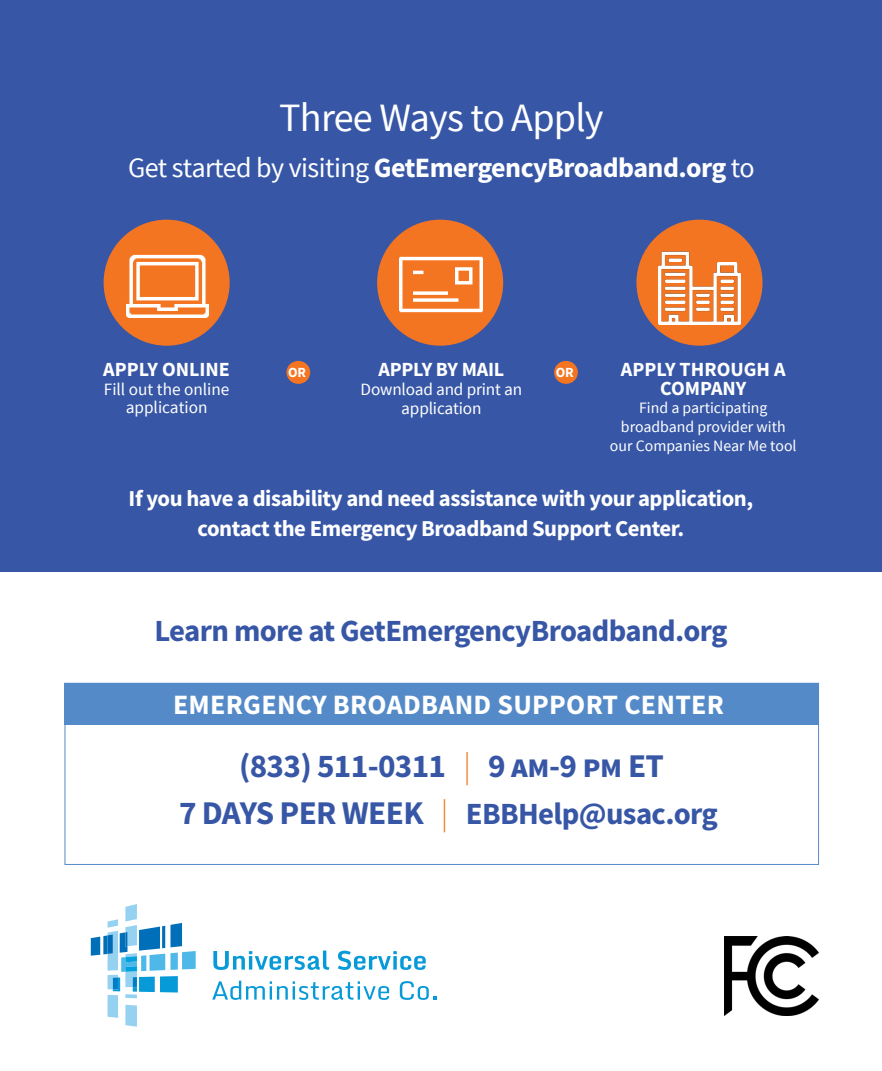
<style>
.page{position:relative;width:882px;height:1071px;background:#fff}
.page>*{position:absolute;margin:0;border:0;box-sizing:border-box;transform-origin:0 0}
.t1{font:40.25px "Source Sans Pro";letter-spacing:-.02em;color:#fff}
.t2{font:700 33.25px "Source Sans Pro";letter-spacing:-.02em;color:#3757a6}
.t3{font:700 30.8px "Source Sans Pro";letter-spacing:-.02em;color:#3757a6}
.t4{font:700 28px "Source Sans Pro";letter-spacing:-.02em;color:#fff}
.t5{font:700 28px "Source Sans Pro";letter-spacing:.01em;color:#fff}
.t6{font:700 22.75px/29.8px "Source Sans Pro";letter-spacing:-.02em;color:#fff;text-align:center}
.t7{font:700 20.12px/18.7px "Source Sans Pro";color:#fff;text-align:center}
.t8{font:17.15px/18.7px "Source Sans Pro";letter-spacing:-.01em;color:#fff;text-align:center}
.t9{font:15.75px/18.7px "Source Sans Pro";color:#fff;text-align:center}
.t10{font:700 14px "Source Sans Pro";color:#fff}
.s1{font-weight:400}
.s2{font-weight:300;color:#f47521}
.s3{font-size:33.25px}
.s4{font-weight:300;font-size:33.25px;color:#f47521}
</style>
<div class="page">
<div style="left:0;top:0;width:882px;height:571px;background:#3757a6"></div>
<hr style="left:881px;top:0;width:1px;height:71px;background:#f47521">
<hr style="left:881px;top:1031px;width:1px;height:40px;background:#f47521">
<div style="left:104px;top:220px;width:126px;height:126px;background:#f47521;border-radius:50%"></div>
<div style="left:377px;top:220px;width:126px;height:126px;background:#f47521;border-radius:50%"></div>
<div style="left:636px;top:220px;width:127px;height:126px;background:#f47521;border-radius:50%"></div>
<img style="left:126px;top:254px;width:83px;height:63px">
<img style="left:399px;top:256px;width:83px;height:57px">
<img style="left:658px;top:251px;width:83px;height:73px">
<svg style="left:213px;top:951px;width:116px;height:19px"></svg>
<svg style="left:338px;top:951px;width:88px;height:19px"></svg>
<svg style="left:212px;top:981px;width:177px;height:19px"></svg>
<svg style="left:400px;top:981px;width:36px;height:19px"></svg>
<div style="left:160px;top:976px;width:18px;height:17px;background:#069ad9"></div>
<svg style="left:91px;top:904px;width:74px;height:123px"></svg>
<hr style="left:162px;top:926px;width:3px;height:22px;background:#006fba">
<svg style="left:171px;top:923px;width:25px;height:47px"></svg>
<img style="left:724px;top:936px;width:94px;height:80px">
<div style="left:286px;top:361px;width:24px;height:23px;background:#f47521;border-radius:50%"></div>
<div style="left:554px;top:361px;width:24px;height:23px;background:#f47521;border-radius:50%"></div>
<div style="left:64px;top:683px;width:755px;height:42px;background:#558ac8"></div>
<p class="t1" style="left:279px;top:93px;width:326px">Three Ways to Apply</p>
<p class="t4" style="left:128px;top:149px;width:628px"><span class="s1">Get started by visiting</span> GetEmergencyBroadband.org <span class="s1">to</span></p>
<p class="t7" style="left:103px;top:360px;width:128px">APPLY ONLINE</p>
<p class="t8" style="left:104px;top:380px;width:127px">Fill out the online</p>
<p class="t8" style="left:126px;top:399px;width:83px">application</p>
<p class="t7" style="left:378px;top:360px;width:127px">APPLY BY MAIL</p>
<p class="t8" style="left:361px;top:380px;width:163px">Download and print an application</p>
<p class="t10" style="left:288px;top:363px;width:19px">OR</p>
<p class="t10" style="left:556px;top:363px;width:19px">OR</p>
<p class="t7" style="left:621px;top:360px;width:166px">APPLY THROUGH A<br>COMPANY</p>
<p class="t9" style="left:610px;top:399px;width:188px">Find a participating broadband provider with our Companies Near Me tool</p>
<p class="t6" style="left:129px;top:484px;width:626px">If you have a disability and need assistance with your application, contact the Emergency Broadband Support Center.</p>
<p class="t3" style="left:154px;top:610px;width:575px">Learn more at GetEmergencyBroadband.org</p>
<p class="t5" style="left:173px;top:686px;width:553px">EMERGENCY BROADBAND SUPPORT CENTER</p>
<p class="t2" style="left:239px;top:744px;width:426px">(833) 511-0311 <span class="s2">|</span> 9 am-9 pm ET</p>
<p class="t3" style="left:179px;top:793px;width:540px"><span class="s3">7 DAYS PER WEEK</span> <span class="s4">|</span> EBBHelp@usac.org</p>
</div>
